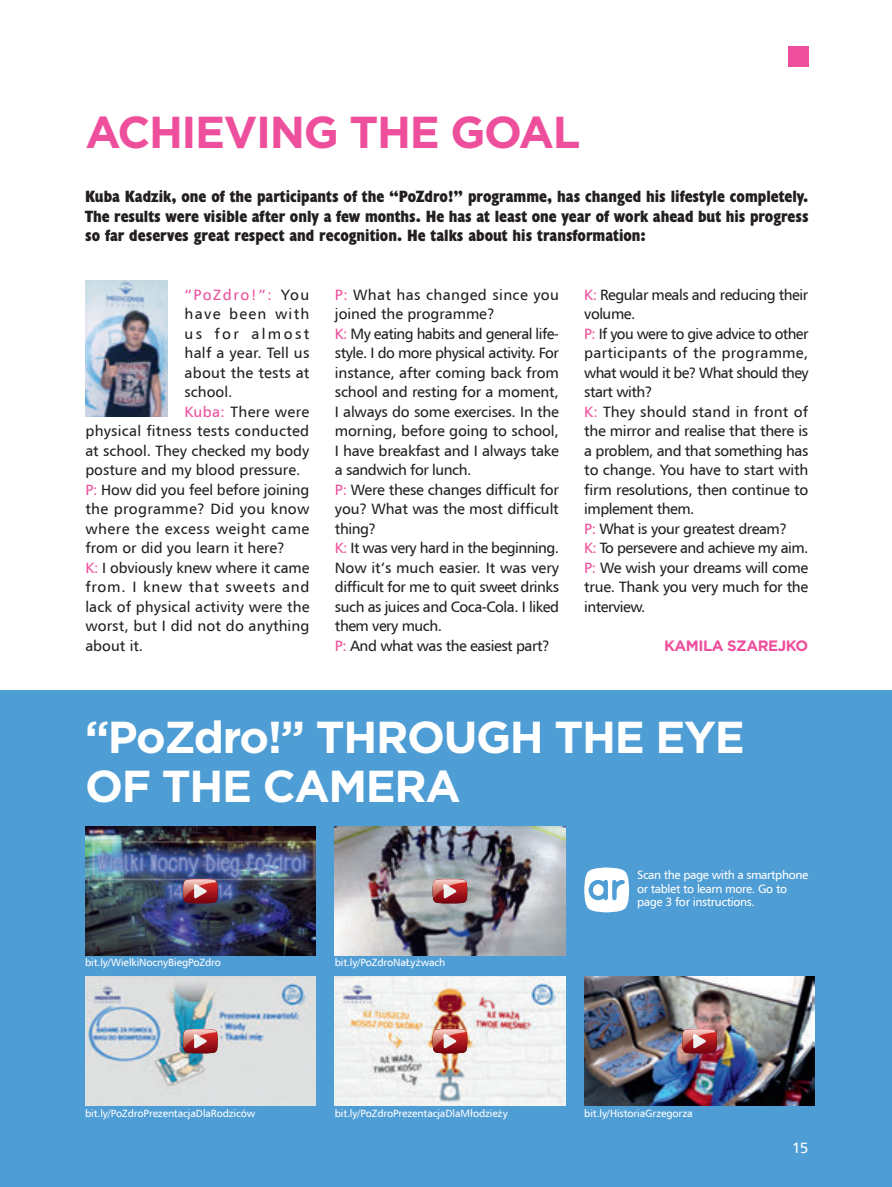
<style>
.page{position:relative;width:892px;height:1187px;background:#fff}
.page>*{position:absolute;margin:0;border:0;box-sizing:border-box;transform-origin:0 0}
.t1{font:700 44.7px/49.2px "Gotham";letter-spacing:-.03em;color:#fff}
.t2{font:700 44.7px "Gotham";letter-spacing:-.03em;color:#ee4f9d}
.tekst_główny{font:15px/19.5px "Humanist 777 TL Roman B";letter-spacing:-.015em;color:#231f20;text-align:justify}
.tekst_główny-2{font:15px/19.5px "Humanst 521 X Bd Cn PL";color:#231f20;text-align:justify}
.tekst_główny-3{font:15px/19.5px "Humanist 777 TL Roman B";letter-spacing:.025em;color:#231f20}
.tekst_główny-4{font:15px "Humanist 777 TL Roman B";letter-spacing:-.035em;color:#231f20}
.ramka_tekst{font:700 15px "Gotham";letter-spacing:-.03em;color:#ee4f9d}
.t3{font:15px "Humanist 777 TL Roman B";color:#fff}
.t4{font:12px/13.5px "Humanist 777 TL Roman B";letter-spacing:-.03em;color:#fff}
.t5{font:10.5px "Humanist 777 TL Roman B";letter-spacing:-.01em;color:#fff}
.s1{color:#ee4f9d}
</style>
<div class="page">
<div style="left:787px;top:46px;width:21px;height:21px;background:#ee4f9d"></div>
<div style="left:0;top:690px;width:892px;height:496px;background:#4f9dd5"></div>
<img style="left:85px;top:826px;width:230px;height:129px">
<img style="left:335px;top:976px;width:230px;height:129px">
<img style="left:85px;top:976px;width:230px;height:129px">
<img style="left:335px;top:826px;width:230px;height:129px">
<img style="left:584px;top:976px;width:230px;height:129px">
<svg style="left:432px;top:879px;width:35px;height:24px"></svg>
<svg style="left:682px;top:1028px;width:35px;height:25px"></svg>
<svg style="left:183px;top:879px;width:35px;height:24px"></svg>
<svg style="left:432px;top:1028px;width:35px;height:25px"></svg>
<svg style="left:183px;top:1028px;width:35px;height:25px"></svg>
<svg style="left:584px;top:867px;width:45px;height:45px"></svg>
<img style="left:85px;top:280px;width:83px;height:137px">
<p class="t2" style="left:85px;top:103px;width:496px">ACHIEVING THE GOAL</p>
<p class="tekst_główny-2" style="left:85px;top:186px;width:725px">Kuba Kadzik, one of the participants of the “PoZdro!” programme, has changed his lifestyle completely.<br>The results were visible after only a few months. He has at least one year of work ahead but his progress so far deserves great respect and recognition. He talks about his transformation:</p>
<p class="tekst_główny" style="left:185px;top:284px;width:126px"><span class="s1">“PoZdro!”:</span> You have been with us for almost half a year. Tell us about the tests at school.</p>
<p class="tekst_główny" style="left:85px;top:401px;width:225px;text-indent:99px"><span class="s1">Kuba:</span> There were physical fitness tests conducted at school. They checked my body posture and my blood pressure.</p>
<p class="tekst_główny" style="left:85px;top:479px;width:225px"><span class="s1">P:</span> How did you feel before joining the programme? Did you know where the excess weight came from or did you learn it here?</p>
<p class="tekst_główny" style="left:85px;top:557px;width:225px"><span class="s1">K:</span> I obviously knew where it came from. I knew that sweets and lack of physical activity were the worst, but I did not do anything about it.</p>
<p class="tekst_główny-3" style="left:335px;top:284px;width:225px"><span class="s1">P:</span> What has changed since you joined the programme?</p>
<p class="tekst_główny" style="left:335px;top:323px;width:225px"><span class="s1">K:</span> My eating habits and general life&shy;style. I do more physical activity. For instance, after coming back from school and resting for a moment, I always do some exercises. In the morning, before going to school, I have breakfast and I always take a sandwich for lunch.</p>
<p class="tekst_główny" style="left:335px;top:479px;width:225px"><span class="s1">P:</span> Were these changes difficult for you? What was the most difficult thing?</p>
<p class="tekst_główny" style="left:335px;top:538px;width:226px"><span class="s1">K:</span> It was very hard in the beginning.<br>Now it’s much easier. It was very difficult for me to quit sweet drinks such as juices and Coca-Cola. I liked them very much.</p>
<p class="tekst_główny" style="left:335px;top:635px;width:216px"><span class="s1">P:</span> And what was the easiest part?</p>
<p class="tekst_główny" style="left:584px;top:284px;width:225px"><span class="s1">K:</span> Regular meals and reducing their volume.</p>
<p class="tekst_główny" style="left:584px;top:323px;width:226px"><span class="s1">P:</span> If you were to give advice to other participants of the programme, what would it be? What should they start with?</p>
<p class="tekst_główny" style="left:584px;top:401px;width:226px"><span class="s1">K:</span> They should stand in front of the mirror and realise that there is a problem, and that something has to change. You have to start with firm resolutions, then continue to implement them.</p>
<p class="tekst_główny" style="left:584px;top:518px;width:204px"><span class="s1">P:</span> What is your greatest dream?</p>
<p class="tekst_główny-4" style="left:584px;top:538px;width:226px"><span class="s1">K:</span> To persevere and achieve my aim.</p>
<p class="tekst_główny" style="left:584px;top:557px;width:225px"><span class="s1">P:</span> We wish your dreams will come true. Thank you very much for the interview.</p>
<p class="ramka_tekst" style="left:664px;top:635px;width:146px">KAMILA SZAREJKO</p>
<p class="t1" style="left:85px;top:712px;width:661px">“PoZdro!” THROUGH THE EYE<br>OF THE CAMERA</p>
<p class="t5" style="left:85px;top:955px;width:137px">bit.ly/WielkiNocnyBiegPoZdro</p>
<p class="t5" style="left:335px;top:955px;width:112px">bit.ly/PoZdroNaŁyżwach</p>
<p class="t4" style="left:637px;top:868px;width:173px">Scan the page with a smartphone or tablet to learn more. Go to page 3 for instructions.</p>
<p class="t5" style="left:85px;top:1106px;width:172px">bit.ly/PoZdroPrezentacjaDlaRodziców</p>
<p class="t5" style="left:335px;top:1106px;width:174px">bit.ly/PoZdroPrezentacjaDlaMłodzieży</p>
<p class="t5" style="left:584px;top:1106px;width:110px">bit.ly/HistoriaGrzegorza</p>
<p class="t3" style="left:792px;top:1137px;width:18px">15</p>
</div>
